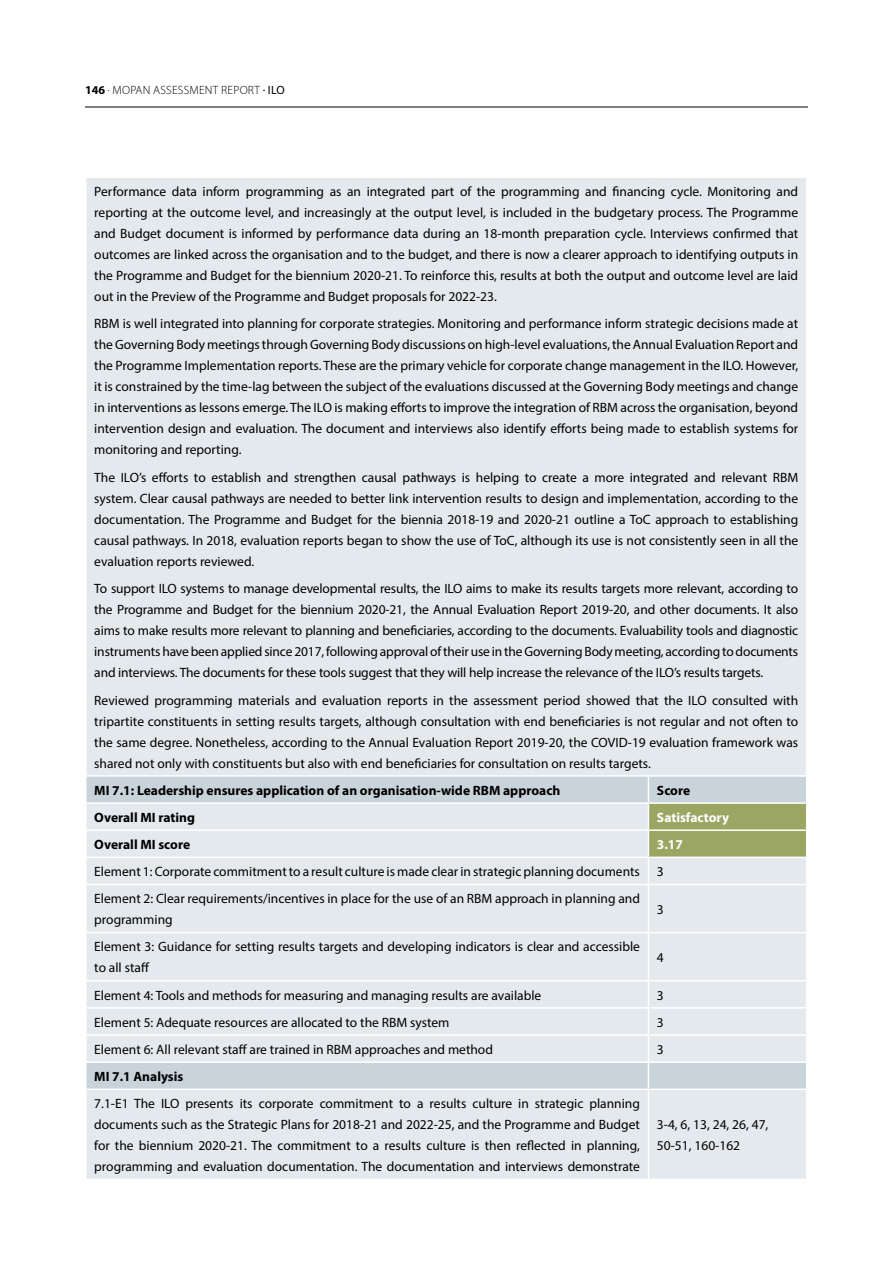
<style>
.page{position:relative;width:893px;height:1263px;background:#fff}
.page>*{position:absolute;margin:0;border:0;box-sizing:border-box;transform-origin:0 0}
.t1{font:13.5px/21px "Myriad Pro";color:#000;text-align:justify}
.t2{font:700 13.5px "Myriad Pro";color:#000}
.t3{font:700 13.5px "Myriad Pro";color:#fff}
.t4{font:300 12px "Myriad Pro";letter-spacing:.02em;color:#000}
.s1{font-weight:700}
.s2{font-weight:400}
</style>
<div class="page">
<hr style="left:85px;top:107px;width:723px;height:1px;background:#000">
<div style="left:87px;top:178px;width:719px;height:1001px;background:#e3e9ec"></div>
<svg style="left:87px;top:777px;width:719px;height:311px;background:#dee5e9"></svg>
<hr style="left:85px;top:775px;width:563px;height:2px;background:#fff">
<hr style="left:648px;top:775px;width:159px;height:2px;background:#fff">
<hr style="left:85px;top:802px;width:563px;height:2px;background:#fff">
<hr style="left:85px;top:829px;width:563px;height:2px;background:#fff">
<hr style="left:85px;top:857px;width:563px;height:1px;background:#fff">
<svg style="left:648px;top:777px;width:159px;height:107px;background:#bcc5a8"></svg>
<hr style="left:85px;top:884px;width:563px;height:1px;background:#fff">
<hr style="left:648px;top:884px;width:159px;height:1px;background:#fff">
<hr style="left:648px;top:885px;width:1px;height:47px;background:#fff">
<hr style="left:85px;top:932px;width:563px;height:1px;background:#fff">
<hr style="left:648px;top:932px;width:159px;height:1px;background:#fff">
<hr style="left:648px;top:933px;width:1px;height:47px;background:#fff">
<hr style="left:85px;top:980px;width:563px;height:1px;background:#fff">
<hr style="left:648px;top:980px;width:159px;height:1px;background:#fff">
<hr style="left:85px;top:1007px;width:563px;height:2px;background:#fff">
<hr style="left:648px;top:1007px;width:159px;height:2px;background:#fff">
<hr style="left:85px;top:1034px;width:563px;height:2px;background:#fff">
<hr style="left:648px;top:1034px;width:159px;height:2px;background:#fff">
<hr style="left:85px;top:1061px;width:563px;height:2px;background:#fff">
<hr style="left:648px;top:1061px;width:159px;height:2px;background:#fff">
<svg style="left:648px;top:981px;width:1px;height:107px"></svg>
<hr style="left:85px;top:1088px;width:563px;height:2px;background:#fff">
<hr style="left:648px;top:1088px;width:159px;height:2px;background:#fff">
<hr style="left:648px;top:1090px;width:1px;height:89px;background:#fff">
<p class="t4" style="left:85px;top:83px;width:201px"><span class="s1">146</span> . MOPAN ASSESSMENT REPORT <sup>.</sup> <span class="s2">ILO</span></p>
<p class="t1" style="left:94px;top:181px;width:705px">Performance data inform programming as an integrated part of the programming and financing cycle. Monitoring and reporting at the outcome level, and increasingly at the output level, is included in the budgetary process. The Programme and Budget document is informed by performance data during an 18-month preparation cycle. Interviews confirmed that outcomes are linked across the organisation and to the budget, and there is now a clearer approach to identifying outputs in the Programme and Budget for the biennium 2020-21. To reinforce this, results at both the output and outcome level are laid out in the Preview of the Programme and Budget proposals for 2022-23.</p>
<p class="t1" style="left:94px;top:313px;width:705px">RBM is well integrated into planning for corporate strategies. Monitoring and performance inform strategic decisions made at the Governing Body meetings through Governing Body discussions on high-level evaluations, the Annual Evaluation Report and the Programme Implementation reports. These are the primary vehicle for corporate change management in the ILO. However, it is constrained by the time-lag between the subject of the evaluations discussed at the Governing Body meetings and change in interventions as lessons emerge. The ILO is making efforts to improve the integration of RBM across the organisation, beyond intervention design and evaluation. The document and interviews also identify efforts being made to establish systems for monitoring and reporting.</p>
<p class="t1" style="left:94px;top:466px;width:705px">The ILO’s efforts to establish and strengthen causal pathways is helping to create a more integrated and relevant RBM system. Clear causal pathways are needed to better link intervention results to design and implementation, according to the documentation. The Programme and Budget for the biennia 2018-19 and 2020-21 outline a ToC approach to establishing causal pathways. In 2018, evaluation reports began to show the use of ToC, although its use is not consistently seen in all the evaluation reports reviewed.</p>
<p class="t1" style="left:94px;top:578px;width:705px">To support ILO systems to manage developmental results, the ILO aims to make its results targets more relevant, according to the Programme and Budget for the biennium 2020-21, the Annual Evaluation Report 2019-20, and other documents. It also aims to make results more relevant to planning and beneficiaries, according to the documents. Evaluability tools and diagnostic instruments have been applied since 2017, following approval of their use in the Governing Body meeting, according to documents and interviews. The documents for these tools suggest that they will help increase the relevance of the ILO’s results targets.</p>
<p class="t1" style="left:94px;top:689px;width:705px">Reviewed programming materials and evaluation reports in the assessment period showed that the ILO consulted with tripartite constituents in setting results targets, although consultation with end beneficiaries is not regular and not often to the same degree. Nonetheless, according to the Annual Evaluation Report 2019-20, the COVID-19 evaluation framework was shared not only with constituents but also with end beneficiaries for consultation on results targets.</p>
<p class="t2" style="left:94px;top:781px;width:468px">MI 7.1: Leadership ensures application of an organisation-wide RBM approach</p>
<p class="t2" style="left:657px;top:781px;width:35px">Score</p>
<p class="t2" style="left:94px;top:808px;width:102px">Overall MI rating</p>
<p class="t3" style="left:657px;top:808px;width:74px">Satisfactory</p>
<p class="t2" style="left:94px;top:836px;width:97px">Overall MI score</p>
<p class="t3" style="left:657px;top:836px;width:27px">3.17</p>
<p class="t1" style="left:94px;top:861px;width:547px">Element 1: Corporate commitment to a result culture is made clear in strategic planning documents</p>
<p class="t1" style="left:657px;top:861px;width:8px">3</p>
<p class="t1" style="left:94px;top:888px;width:547px">Element 2: Clear requirements/incentives in place for the use of an RBM approach in planning and programming</p>
<p class="t1" style="left:657px;top:898px;width:8px">3</p>
<p class="t1" style="left:94px;top:936px;width:547px">Element 3: Guidance for setting results targets and developing indicators is clear and accessible to all staff</p>
<p class="t1" style="left:657px;top:947px;width:8px">4</p>
<p class="t1" style="left:94px;top:984px;width:449px">Element 4: Tools and methods for measuring and managing results are available</p>
<p class="t1" style="left:657px;top:984px;width:8px">3</p>
<p class="t1" style="left:94px;top:1011px;width:357px">Element 5: Adequate resources are allocated to the RBM system</p>
<p class="t1" style="left:657px;top:1011px;width:8px">3</p>
<p class="t1" style="left:94px;top:1038px;width:400px">Element 6: All relevant staff are trained in RBM approaches and method</p>
<p class="t1" style="left:657px;top:1038px;width:8px">3</p>
<p class="t2" style="left:94px;top:1067px;width:91px">MI 7.1 Analysis</p>
<p class="t1" style="left:94px;top:1093px;width:547px">7.1-E1 The ILO presents its corporate commitment to a results culture in strategic planning documents such as the Strategic Plans for 2018-21 and 2022-25, and the Programme and Budget for the biennium 2020-21. The commitment to a results culture is then reflected in planning, programming and evaluation documentation. The documentation and interviews demonstrate</p>
<p class="t1" style="left:657px;top:1114px;width:113px">3-4, 6, 13, 24, 26, 47,<br>50-51, 160-162</p>
</div>
